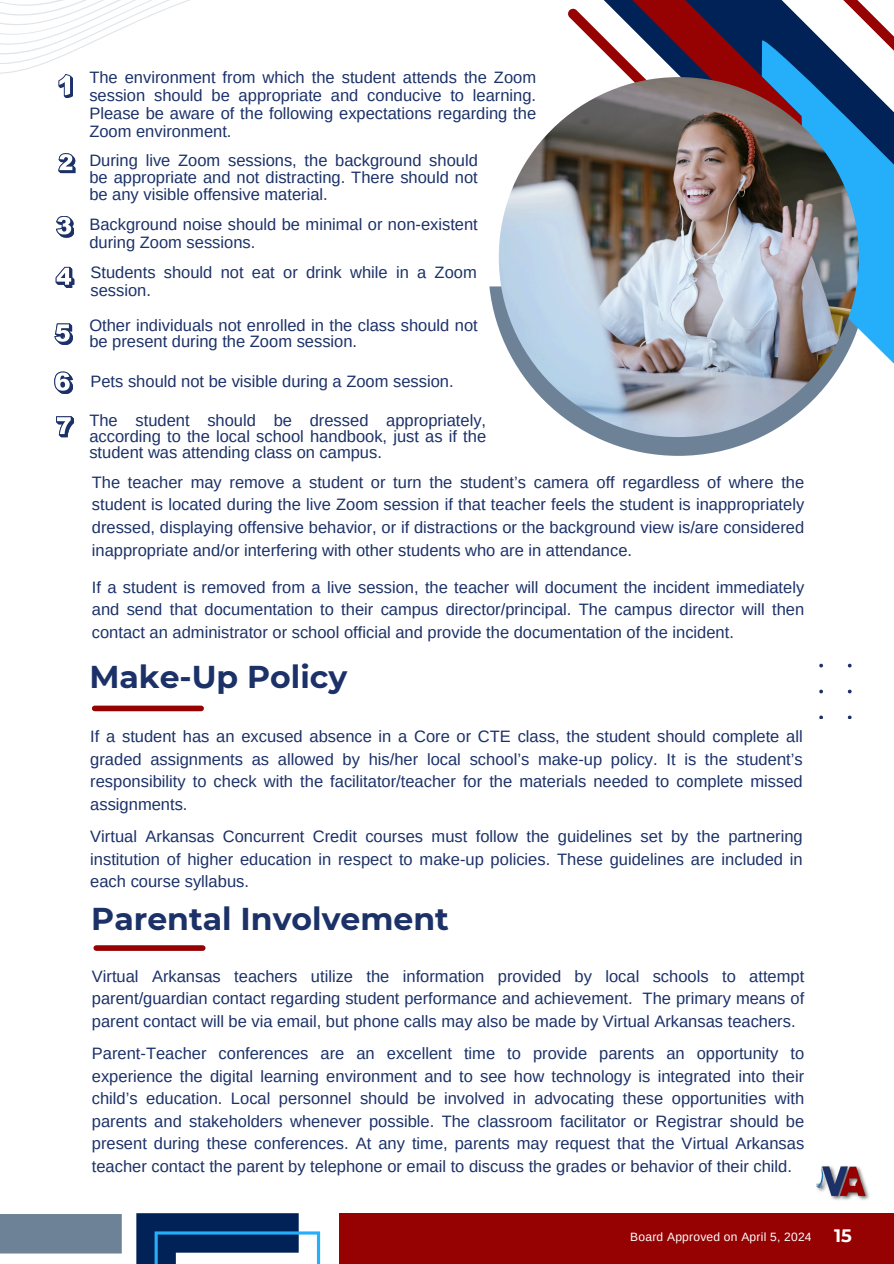
<style>
.page{position:relative;width:894px;height:1264px;background:#fff}
.page>*{position:absolute;margin:0;border:0;box-sizing:border-box;transform-origin:0 0}
.t1{font:700 31.5px "Montserrat";color:#1b3168}
.t2{font:700 18px "Montserrat";color:#fff}
.t3{font:16.5px/22.5px "Arimo";color:#1b3168;text-align:justify}
.t4{font:12px "Arimo";letter-spacing:.02em;color:#fff}
</style>
<div class="page">
<div style="left:0;top:1214px;width:121px;height:40px;background:#6d8297"></div>
<svg style="left:136px;top:1213px;width:184px;height:50px"></svg>
<div style="left:339px;top:1213px;width:554px;height:50px;background:#960101"></div>
<svg style="left:490px;top:286px;width:271px;height:169px"></svg>
<svg style="left:761px;top:351px;width:132px;height:86px"></svg>
<svg style="left:594px;top:0;width:299px;height:351px"></svg>
<svg style="left:578px;top:11px;width:15px;height:30px"></svg>
<svg style="left:0;top:0;width:190px;height:74px"></svg>
<img style="left:498px;top:77px;width:360px;height:360px;border-radius:50%">
<svg style="left:58px;top:74px;width:15px;height:24px"></svg>
<svg style="left:58px;top:153px;width:17px;height:20px"></svg>
<svg style="left:56px;top:216px;width:18px;height:22px"></svg>
<svg style="left:56px;top:267px;width:18px;height:21px"></svg>
<svg style="left:54px;top:323px;width:19px;height:22px"></svg>
<svg style="left:54px;top:371px;width:19px;height:23px"></svg>
<svg style="left:56px;top:416px;width:18px;height:21px"></svg>
<div style="left:95px;top:705px;width:106px;height:6px;background:#960101"></div>
<div style="left:96px;top:945px;width:107px;height:5px;background:#960101"></div>
<img style="left:816px;top:1166px;width:54px;height:34px">
<svg style="left:847px;top:663px;width:4px;height:4px"></svg>
<svg style="left:847px;top:689px;width:4px;height:4px"></svg>
<svg style="left:847px;top:715px;width:4px;height:4px"></svg>
<p class="t3" style="left:89px;top:68px;width:448px;line-height:18px">The environment from which the student attends the Zoom session should be appropriate and conducive to learning.<br>Please be aware of the following expectations regarding the Zoom environment.</p>
<h2 class="t3" style="left:89px;top:152px;width:390px;line-height:16.8px">During live Zoom sessions, the background should be appropriate and not distracting. There should not be any visible offensive material.</h2>
<p class="t3" style="left:89px;top:215px;width:390px;line-height:18px">Background noise should be minimal or non-existent during Zoom sessions.</p>
<p class="t3" style="left:90px;top:263px;width:388px;line-height:18px">Students should not eat or drink while in a Zoom session.</p>
<p class="t3" style="left:89px;top:317px;width:390px;line-height:15.8px">Other individuals not enrolled in the class should not be present during the Zoom session.</p>
<p class="t3" style="left:90px;top:370px;width:364px">Pets should not be visible during a Zoom session.</p>
<h2 class="t3" style="left:89px;top:412px;width:398px;line-height:15.8px">The student should be dressed appropriately, according to the local school handbook, just as if the student was attending class on campus.</h2>
<p class="t3" style="left:92px;top:470px;width:713px">The teacher may remove a student or turn the student’s camera off regardless of where the student is located during the live Zoom session if that teacher feels the student is inappropriately dressed, displaying offensive behavior, or if distractions or the background view is/are considered inappropriate and/or interfering with other students who are in attendance.</p>
<h2 class="t3" style="left:92px;top:575px;width:713px">If a student is removed from a live session, the teacher will document the incident immediately and send that documentation to their campus director/principal. The campus director will then contact an administrator or school official and provide the documentation of the incident.</h2>
<h2 class="t1" style="left:89px;top:657px;width:259px">Make‐Up Policy</h2>
<p class="t3" style="left:90px;top:725px;width:713px">If a student has an excused absence in a Core or CTE class, the student should complete all graded assignments as allowed by his/her local school’s make-up policy. It is the student’s responsibility to check with the facilitator/teacher for the materials needed to complete missed assignments.</p>
<h2 class="t3" style="left:90px;top:825px;width:713px">Virtual Arkansas Concurrent Credit courses must follow the guidelines set by the partnering institution of higher education in respect to make-up policies. These guidelines are included in each course syllabus.</h2>
<p class="t1" style="left:91px;top:899px;width:359px">Parental Involvement</p>
<p class="t3" style="left:92px;top:964px;width:713px">Virtual Arkansas teachers utilize the information provided by local schools to attempt parent/guardian contact regarding student performance and achievement. The primary means of parent contact will be via email, but phone calls may also be made by Virtual Arkansas teachers.</p>
<h2 class="t3" style="left:92px;top:1042px;width:713px">Parent-Teacher conferences are an excellent time to provide parents an opportunity to experience the digital learning environment and to see how technology is integrated into their child’s education. Local personnel should be involved in advocating these opportunities with parents and stakeholders whenever possible. The classroom facilitator or Registrar should be present during these conferences. At any time, parents may request that the Virtual Arkansas teacher contact the parent by telephone or email to discuss the grades or behavior of their child.</h2>
<h2 class="t4" style="left:630px;top:1230px;width:183px">Board Approved on April 5, 2024</h2>
<p class="t2" style="left:833px;top:1224px;width:19px">15</p>
</div>
